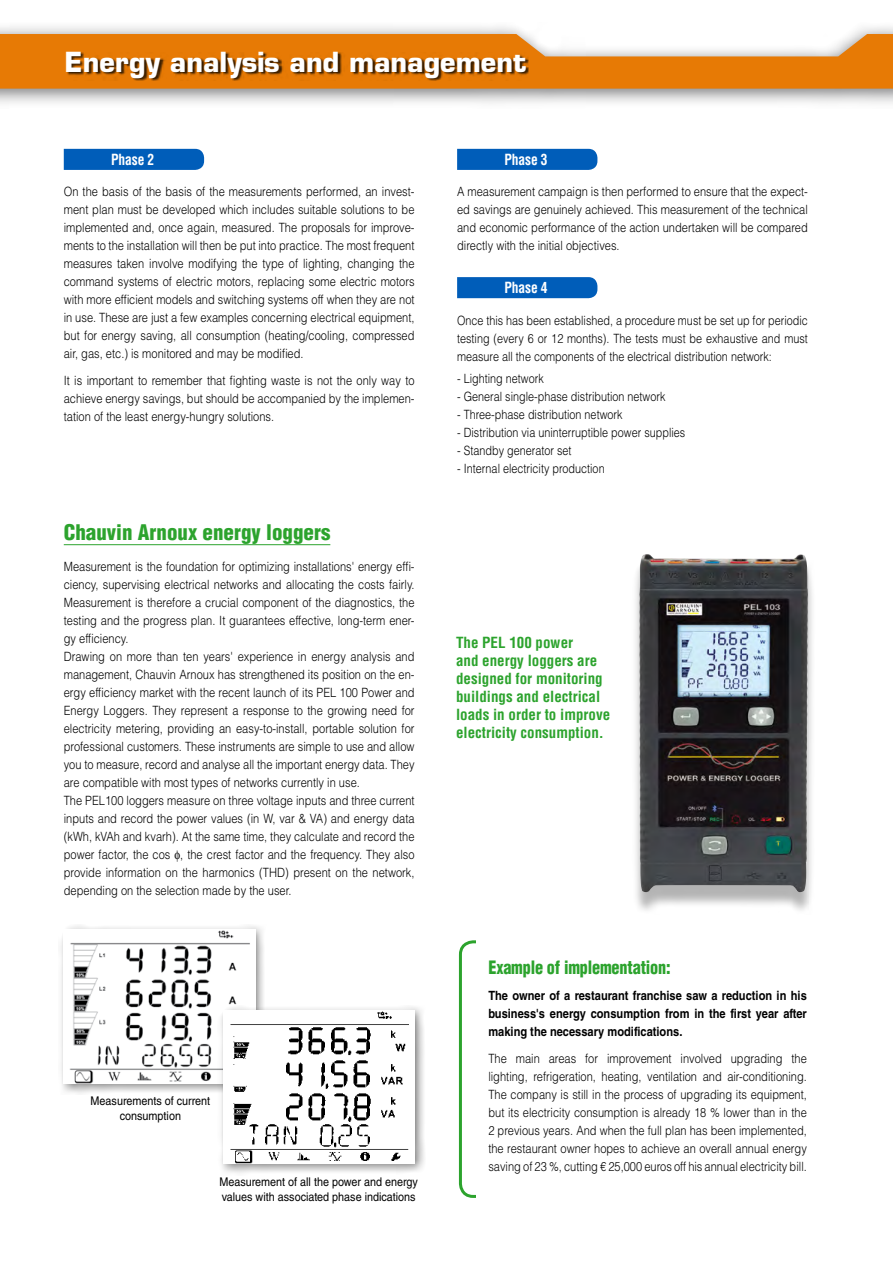
<style>
.page{position:relative;width:893px;height:1263px;background:#fff}
.page>*{position:absolute;margin:0;border:0;box-sizing:border-box;transform-origin:0 0}
.t1{font:700 27px "Eurostile LT Std";color:#fff}
.t2{font:900 condensed 21px "Helvetica LT Std";color:#2ca32d}
.t3{font:900 condensed 18px "Helvetica LT Std";letter-spacing:-.01em;color:#2ca32d;scale:.9 1}
.t4{font:700 condensed 15px/18px "Helvetica LT Std";color:#2ca32d}
.t5{font:700 condensed 15px "Helvetica LT Std";letter-spacing:-.01em;color:#fff;scale:.9 1}
.t6{font:300 12.75px/18px "Helvetica LT Std";color:#000;text-align:justify;scale:.87 1}
.t7{font:300 12.75px/18px "Helvetica LT Std";color:#000;text-align:justify;scale:.85 1}
.t8{font:700 12.75px/18px "Helvetica LT Std";color:#000;text-align:justify;scale:.87 1}
.t9{font:12px/14.4px "Helvetica LT Std";color:#000;text-align:center;scale:.9 1}
</style>
<div class="page">
<div style="left:0;top:22px;width:893px;height:86px;background:#464648;opacity:.75"></div>
<svg style="left:0;top:34px;width:893px;height:55px;background:#e89236"></svg>
<div style="left:67px;top:52px;width:461px;height:28px;background:#000;opacity:.75"></div>
<div style="left:64px;top:149px;width:140px;height:21px;background:#005db9"></div>
<div style="left:457px;top:149px;width:140px;height:21px;background:#005db9"></div>
<div style="left:457px;top:277px;width:140px;height:21px;background:#005db9"></div>
<hr style="left:64px;top:544px;width:266px;height:1px;background:#2ca32d">
<div style="left:631px;top:561px;width:185px;height:354px;background:#000;opacity:.3"></div>
<img style="left:639px;top:554px;width:5px;height:252px">
<div style="left:58px;top:924px;width:209px;height:170px;background:#000;opacity:.5"></div>
<img style="left:64px;top:930px;width:191px;height:153px">
<div style="left:217px;top:1005px;width:209px;height:170px;background:#000;opacity:.5"></div>
<img style="left:223px;top:1010px;width:191px;height:154px">
<h1 class="t1" style="left:65px;top:45px;width:463px">Energy analysis and management</h1>
<p class="t5" style="left:111px;top:150px;width:49px">Phase 2</p>
<p class="t6" style="left:64px;top:183px;width:405px">On the basis of the basis of the measurements performed, an invest&shy;ment plan must be developed which includes suitable solutions to be implemented and, once again, measured. The proposals for improve&shy;ments to the installation will then be put into practice. The most frequent measures taken involve modifying the type of lighting, changing the command systems of electric motors, replacing some electric motors with more efficient models and switching systems off when they are not in use. These are just a few examples concerning electrical equipment, but for energy saving, all consumption (heating/cooling, compressed air, gas, etc.) is monitored and may be modified.</p>
<p class="t6" style="left:64px;top:371px;width:405px">It is important to remember that fighting waste is not the only way to achieve energy savings, but should be accompanied by the implemen&shy;tation of the least energy-hungry solutions.</p>
<h2 class="t2" style="left:64px;top:519px;width:268px">Chauvin Arnoux energy loggers</h2>
<p class="t6" style="left:64px;top:557px;width:405px;text-align:left">Measurement is the foundation for optimizing installations' energy effi&shy;ciency, supervising electrical networks and allocating the costs fairly.<br>Measurement is therefore a crucial component of the diagnostics, the testing and the progress plan. It guarantees effective, long-term ener&shy;gy efficiency.<br>Drawing on more than ten years' experience in energy analysis and management, Chauvin Arnoux has strengthened its position on the en&shy;ergy efficiency market with the recent launch of its PEL 100 Power and Energy Loggers. They represent a response to the growing need for electricity metering, providing an easy-to-install, portable solution for professional customers. These instruments are simple to use and allow you to measure, record and analyse all the important energy data. They are compatible with most types of networks currently in use.<br>The PEL100 loggers measure on three voltage inputs and three current inputs and record the power values (in W, var &amp; VA) and energy data (kWh, kVAh and kvarh). At the same time, they calculate and record the power factor, the cos , the crest factor and the frequency. They also provide information on the harmonics (THD) present on the network, depending on the selection made by the user.</p>
<p class="t9" style="left:91px;top:1094px;width:134px">Measurements of current consumption</p>
<p class="t9" style="left:219px;top:1175px;width:222px;text-align:left">Measurement of all the power and energy values with associated phase indications</p>
<p class="t5" style="left:505px;top:150px;width:49px">Phase 3</p>
<p class="t6" style="left:457px;top:183px;width:405px">A measurement campaign is then performed to ensure that the expect&shy;ed savings are genuinely achieved. This measurement of the technical and economic performance of the action undertaken will be compared directly with the initial objectives.</p>
<p class="t5" style="left:505px;top:278px;width:49px">Phase 4</p>
<p class="t7" style="left:457px;top:311px;width:414px">Once this has been established, a procedure must be set up for periodic testing (every 6 or 12 months). The tests must be exhaustive and must measure all the components of the electrical distribution network:</p>
<p class="t7" style="left:457px;top:369px;width:104px">- Lighting network</p>
<p class="t7" style="left:457px;top:387px;width:247px">- General single-phase distribution network</p>
<p class="t7" style="left:457px;top:405px;width:196px">- Three-phase distribution network</p>
<p class="t7" style="left:457px;top:423px;width:270px">- Distribution via uninterruptible power supplies</p>
<p class="t7" style="left:457px;top:441px;width:136px">- Standby generator set</p>
<p class="t7" style="left:457px;top:459px;width:175px">- Internal electricity production</p>
<p class="t4" style="left:456px;top:633px;width:156px">The PEL 100 power<br>and energy loggers are designed for monitoring buildings and electrical loads in order to improve electricity consumption.</p>
<h3 class="t3" style="left:488px;top:956px;width:204px">Example of implementation:</h3>
<p class="t8" style="left:488px;top:986px;width:368px">The owner of a restaurant franchise saw a reduction in his business's energy consumption from in the first year after making the necessary modifications.</p>
<p class="t6" style="left:488px;top:1049px;width:368px">The main areas for improvement involved upgrading the lighting, refrigeration, heating, ventilation and air-conditioning.<br>The company is still in the process of upgrading its equipment, but its electricity consumption is already 18 % lower than in the 2 previous years. And when the full plan has been implemented, the restaurant owner hopes to achieve an overall annual energy saving of 23 %, cutting € 25,000 euros off his annual electricity bill.</p>
</div>
